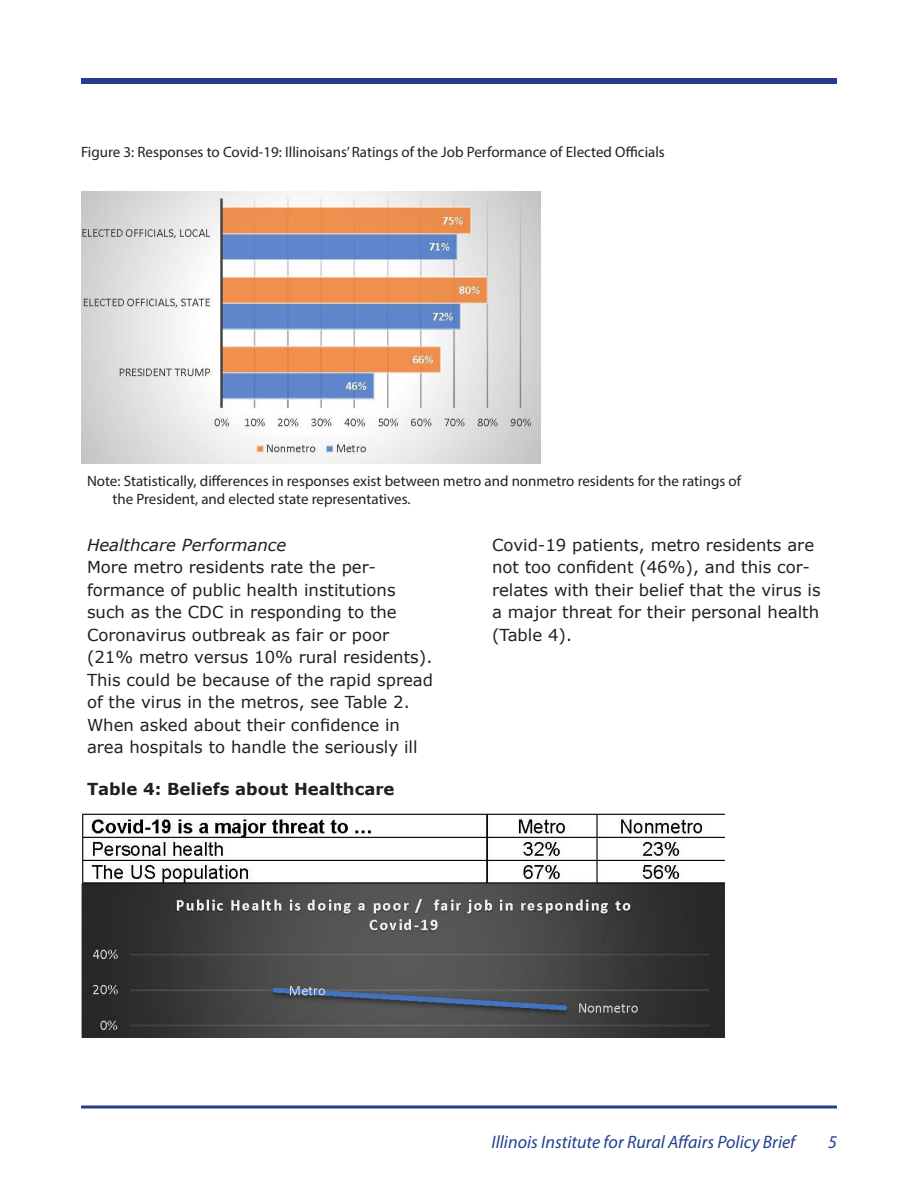
<style>
.page{position:relative;width:918px;height:1188px;background:#fff}
.page>*{position:absolute;margin:0;border:0;box-sizing:border-box;transform-origin:0 0}
.t1{font:italic 18px "Myriad Pro";color:#253f8e}
.text{font:16.5px/22.5px "Verdana";color:#231f20}
.text-2{font:700 16.5px "Verdana";color:#231f20}
.note{font:15px/18px "Myriad Pro";color:#231f20}
.s1{font-style:italic}
</style>
<div class="page">
<div style="left:81px;top:78px;width:756px;height:6px;background:#253f8e"></div>
<hr style="left:81px;top:1106px;width:756px;height:2px;background:#253f8e">
<img style="left:82px;top:192px;width:459px;height:272px">
<img style="left:81px;top:813px;width:643px;height:224px">
<p class="note" style="left:81px;top:143px;width:585px">Figure 3: Responses to Covid-19: Illinoisans’ Ratings of the Job Performance of Elected Officials</p>
<p class="note" style="left:112px;top:471px;width:630px;text-indent:-26px">Note: Statistically, differences in responses exist between metro and nonmetro residents for the ratings of the President, and elected state representatives.</p>
<p class="text" style="left:87px;top:534px;width:348px"><span class="s1">Healthcare Performance<br></span>More metro residents rate the per&shy;formance of public health institutions such as the CDC in responding to the Coronavirus outbreak as fair or poor (21% metro versus 10% rural residents).<br>This could be because of the rapid spread of the virus in the metros, see Table 2.<br>When asked about their confidence in area hospitals to handle the seriously ill</p>
<p class="text" style="left:492px;top:534px;width:330px">Covid-19 patients, metro residents are not too confident (46%), and this cor&shy;relates with their belief that the virus is a major threat for their personal health (Table 4).</p>
<p class="text-2" style="left:87px;top:777px;width:309px">Table 4: Beliefs about Healthcare</p>
<p class="t1" style="left:492px;top:1130px;width:305px">Illinois Institute for Rural Affairs Policy Brief</p>
<p class="t1" style="left:828px;top:1130px;width:10px">5</p>
</div>
